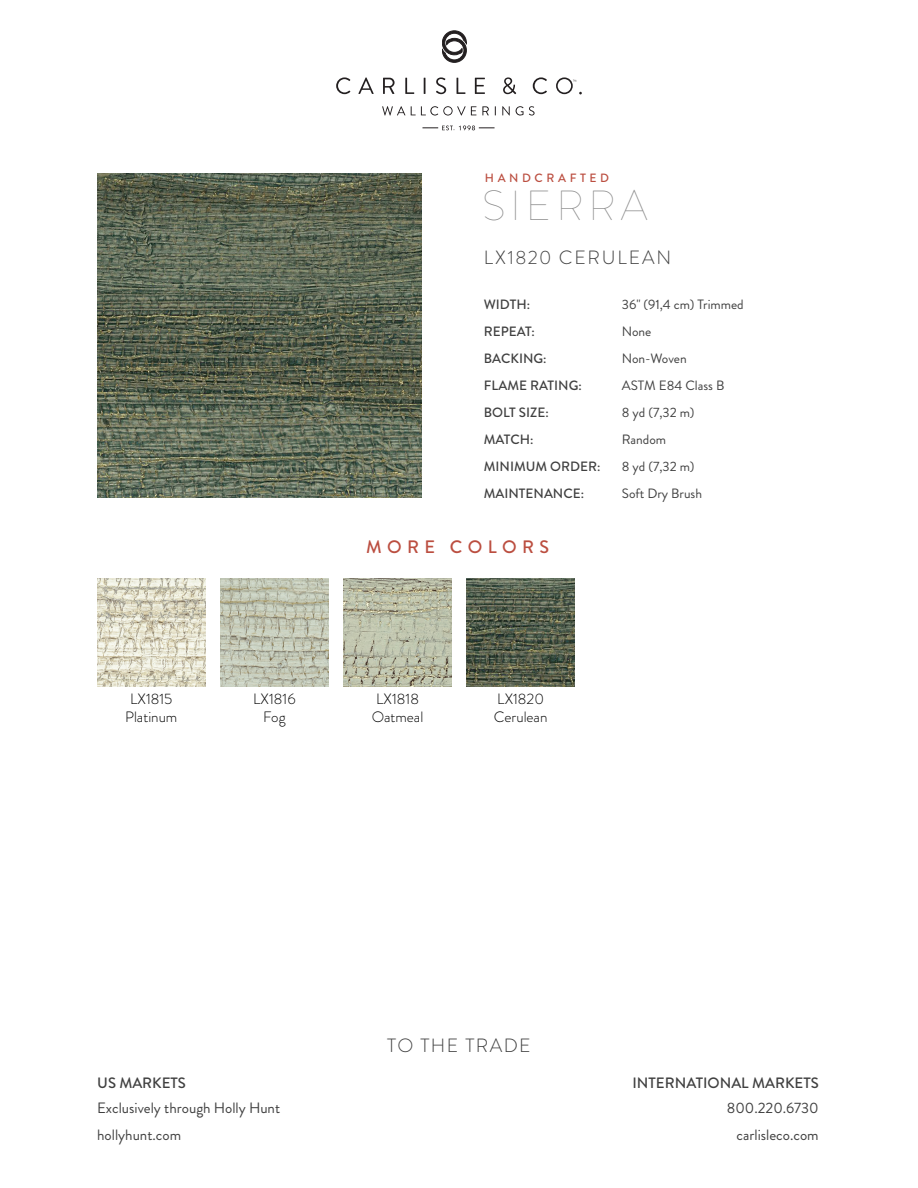
<style>
.page{position:relative;width:918px;height:1188px;background:#fff}
.page>*{position:absolute;margin:0;border:0;box-sizing:border-box;transform-origin:0 0}
.t1{font:100 42px "Brandon Grotesque";letter-spacing:.12em;color:#8c8c8c}
.t2{font:300 19.2px "Brandon Grotesque";letter-spacing:.095em;color:#404040}
.t3{font:300 19.2px "Brandon Grotesque";letter-spacing:.075em;color:#404040}
.t4{font:500 18px "Brandon Grotesque";letter-spacing:.3em;color:#bb4e40}
.t5{font:15px/27px "Brandon Grotesque";color:#404040}
.t6{font:300 15px/18px "Brandon Grotesque";color:#000;text-align:center}
.t7{font:500 15px "Brandon Grotesque";color:#404040}
.t8{font:13.5px/27px "Brandon Grotesque";color:#404040}
.t9{font:500 13.5px/27px "Brandon Grotesque";color:#404040}
.t10{font:500 12px "Brandon Grotesque";letter-spacing:.3em;color:#bb4e40}
</style>
<div class="page">
<svg style="left:442px;top:31px;width:24px;height:31px"></svg>
<svg style="left:336px;top:77px;width:14px;height:17px"></svg>
<svg style="left:358px;top:77px;width:16px;height:17px"></svg>
<svg style="left:383px;top:78px;width:12px;height:16px"></svg>
<svg style="left:405px;top:78px;width:9px;height:16px"></svg>
<svg style="left:424px;top:78px;width:1px;height:16px"></svg>
<svg style="left:436px;top:77px;width:10px;height:17px"></svg>
<svg style="left:457px;top:78px;width:8px;height:16px"></svg>
<svg style="left:475px;top:78px;width:10px;height:16px"></svg>
<svg style="left:503px;top:77px;width:13px;height:17px"></svg>
<svg style="left:533px;top:77px;width:14px;height:17px"></svg>
<svg style="left:382px;top:106px;width:23px;height:10px"></svg>
<svg style="left:411px;top:106px;width:65px;height:10px"></svg>
<svg style="left:482px;top:106px;width:7px;height:9px"></svg>
<svg style="left:502px;top:106px;width:8px;height:10px"></svg>
<svg style="left:516px;top:106px;width:19px;height:10px"></svg>
<svg style="left:556px;top:77px;width:26px;height:17px"></svg>
<svg style="left:422px;top:125px;width:73px;height:5px"></svg>
<img style="left:97px;top:578px;width:108px;height:108px">
<img style="left:220px;top:578px;width:108px;height:108px">
<img style="left:344px;top:578px;width:108px;height:108px">
<img style="left:467px;top:578px;width:108px;height:108px">
<img style="left:97px;top:174px;width:324px;height:324px">
<p class="t10" style="left:485px;top:170px;width:126px">HANDCRAFTED</p>
<h1 class="t1" style="left:482px;top:177px;width:167px">SIERRA</h1>
<p class="t2" style="left:484px;top:244px;width:189px">LX1820 CERULEAN</p>
<p class="t9" style="left:484px;top:291px;width:118px">WIDTH:<br>REPEAT:<br>BACKING:<br>FLAME RATING:<br>BOLT SIZE:<br>MATCH:<br>MINIMUM ORDER:<br>MAINTENANCE:</p>
<p class="t8" style="left:622px;top:291px;width:123px">36" (91,4 cm) Trimmed<br>None<br>Non-Woven<br>ASTM E84 Class B<br>8 yd (7,32 m)<br>Random<br>8 yd (7,32 m)<br>Soft Dry Brush</p>
<h3 class="t4" style="left:366px;top:535px;width:184px">MORE COLORS</h3>
<p class="t6" style="left:125px;top:690px;width:54px">LX1815<br>Platinum</p>
<p class="t6" style="left:253px;top:690px;width:44px">LX1816<br>Fog</p>
<p class="t6" style="left:372px;top:690px;width:53px;text-align:left">LX1818<br>Oatmeal</p>
<p class="t6" style="left:494px;top:690px;width:55px;text-align:left">LX1820<br>Cerulean</p>
<h2 class="t3" style="left:387px;top:1032px;width:145px">TO THE TRADE</h2>
<p class="t7" style="left:97px;top:1073px;width:90px">US MARKETS</p>
<p class="t7" style="left:633px;top:1073px;width:188px">INTERNATIONAL MARKETS</p>
<p class="t5" style="left:97px;top:1095px;width:184px">Exclusively through Holly Hunt hollyhunt.com</p>
<p class="t5" style="left:727px;top:1095px;width:93px;text-align:right">800.220.6730 carlisleco.com</p>
</div>
